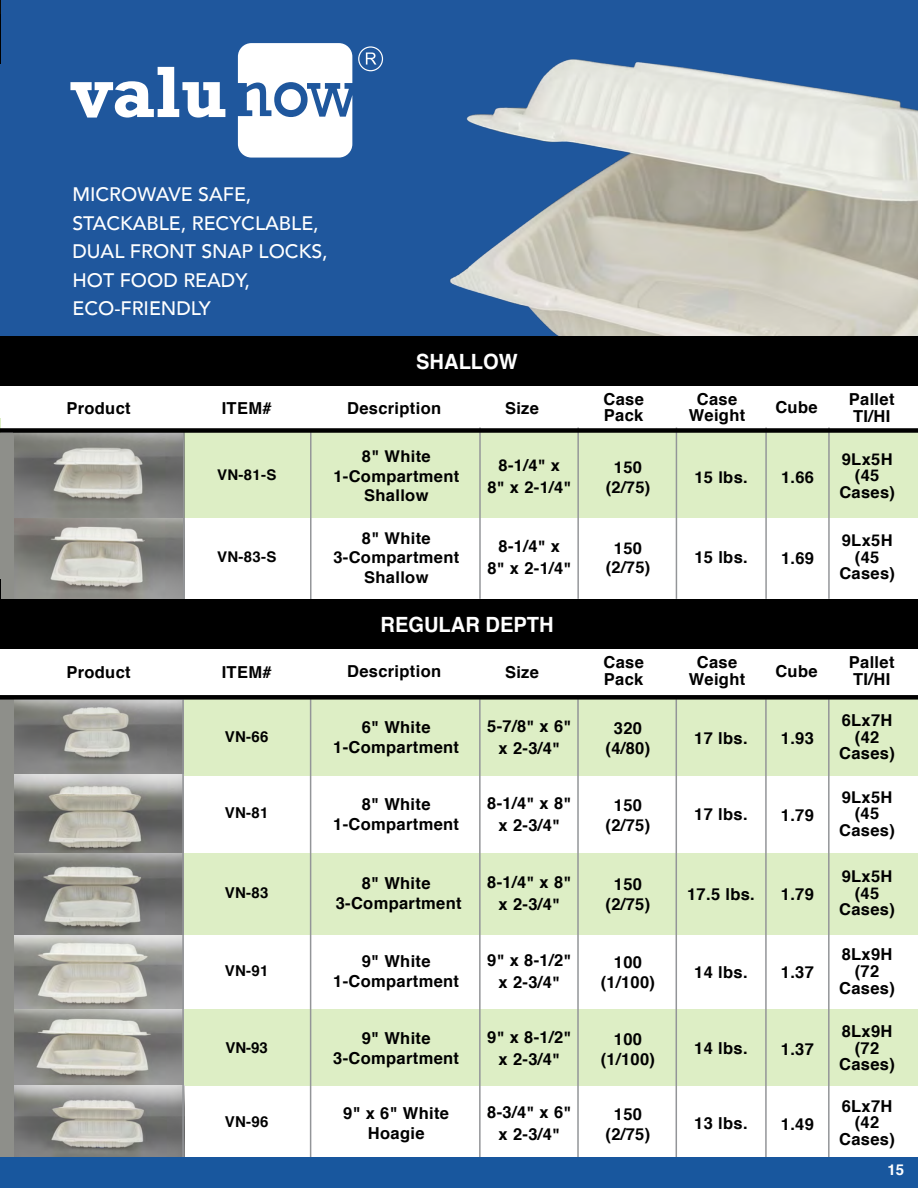
<style>
.page{position:relative;width:918px;height:1188px;background:#fff}
.page>*{position:absolute;margin:0;border:0;box-sizing:border-box;transform-origin:0 0}
.t1{font:700 21px "Helvetica";color:#fff;scale:.96 1}
.t2{font:500 19.5px/28.5px "Avenir";color:#fff}
.t3{font:700 16.5px/16.8px "Helvetica";letter-spacing:.02em;color:#000;text-align:center}
.t4{font:700 16.2px/16.5px "Helvetica";letter-spacing:.02em;color:#000;text-align:center}
.t5{font:700 15px "Helvetica";letter-spacing:.02em;color:#000}
.t6{font:700 15px "Helvetica";color:#fff}
.t7{font:700 14.7px "Helvetica";letter-spacing:.02em;color:#000}
.s1{font-size:15.75px}
</style>
<div class="page">
<div style="left:184px;top:699px;width:734px;height:76px;background:#ddeec5"></div>
<hr style="left:0;top:419px;width:1px;height:77px;background:#8dc63f">
<div style="left:184px;top:1009px;width:734px;height:76px;background:#ddeec5"></div>
<div style="left:184px;top:854px;width:734px;height:81px;background:#ddeec5"></div>
<img style="left:14px;top:935px;width:168px;height:223px">
<img style="left:14px;top:700px;width:168px;height:235px">
<img style="left:14px;top:433px;width:169px;height:167px">
<div style="left:0;top:433px;width:14px;height:167px;background:#8e8f8a"></div>
<div style="left:0;top:699px;width:14px;height:459px;background:#8e8f8a"></div>
<hr style="left:310px;top:699px;width:1px;height:462px;background:#939598">
<hr style="left:182px;top:700px;width:2px;height:460px;background:#939598">
<hr style="left:479px;top:699px;width:2px;height:462px;background:#939598">
<hr style="left:577px;top:699px;width:2px;height:462px;background:#939598">
<hr style="left:676px;top:699px;width:1px;height:462px;background:#939598">
<hr style="left:765px;top:699px;width:2px;height:462px;background:#939598">
<hr style="left:828px;top:699px;width:2px;height:462px;background:#939598">
<div style="left:0;top:1158px;width:918px;height:30px;background:#18579e"></div>
<div style="left:0;top:0;width:918px;height:357px;background:#1f579d"></div>
<svg style="left:70px;top:67px;width:155px;height:51px"></svg>
<svg style="left:238px;top:43px;width:114px;height:115px;background:#d9e2ee"></svg>
<svg style="left:358px;top:46px;width:25px;height:25px"></svg>
<img style="left:450px;top:59px;width:468px;height:277px">
<div style="left:184px;top:430px;width:734px;height:88px;background:#ddeec5"></div>
<hr style="left:310px;top:429px;width:2px;height:171px;background:#939598">
<hr style="left:183px;top:431px;width:2px;height:169px;background:#939598">
<hr style="left:479px;top:428px;width:2px;height:171px;background:#939598">
<hr style="left:577px;top:428px;width:2px;height:171px;background:#939598">
<hr style="left:676px;top:428px;width:1px;height:171px;background:#939598">
<hr style="left:765px;top:428px;width:2px;height:171px;background:#939598">
<hr style="left:828px;top:428px;width:2px;height:171px;background:#939598">
<div style="left:0;top:695px;width:918px;height:5px;background:#000"></div>
<div style="left:0;top:428px;width:918px;height:5px;background:#000"></div>
<hr style="left:0;top:0;width:1px;height:31px;background:#0a0905">
<hr style="left:0;top:15px;width:1px;height:49px;background:#000">
<hr style="left:0;top:580px;width:1px;height:49px;background:#000">
<div style="left:1px;top:336px;width:917px;height:49px;background:#000"></div>
<div style="left:1px;top:600px;width:917px;height:49px;background:#000"></div>
<p class="t2" style="left:72px;top:179px;width:257px">MICROWAVE SAFE,<br>STACKABLE, RECYCLABLE,<br>DUAL FRONT SNAP LOCKS,<br>HOT FOOD READY,<br>ECO-FRIENDLY</p>
<p class="t1" style="left:416px;top:344px;width:107px">SHALLOW</p>
<p class="t3" style="left:66px;top:400px;width:66px">Product</p>
<p class="t3" style="left:222px;top:400px;width:51px">ITEM#</p>
<p class="t3" style="left:347px;top:400px;width:96px">Description</p>
<p class="t3" style="left:505px;top:400px;width:36px">Size</p>
<p class="t3" style="left:603px;top:391px;width:42px;text-align:left">Case<br>Pack</p>
<p class="t3" style="left:689px;top:391px;width:58px">Case<br>Weight</p>
<p class="t3" style="left:775px;top:399px;width:44px">Cube</p>
<p class="t3" style="left:849px;top:391px;width:47px;text-align:left">Pallet<br>TI/HI</p>
<p class="t7" style="left:217px;top:463px;width:61px">VN-81-S</p>
<p class="t7" style="left:217px;top:545px;width:61px">VN-83-S</p>
<p class="t4" style="left:333px;top:447px;width:127px;line-height:19.5px">8" White<br>1-Compartment<br>Shallow</p>
<p class="t4" style="left:333px;top:529px;width:127px;line-height:19.5px">8" White<br>3-Compartment<br>Shallow</p>
<p class="t4" style="left:487px;top:455px;width:86px;line-height:21.8px">8-1/4<span class="s1">"</span> x<br>8<span class="s1">"</span> x 2-1/4<span class="s1">"</span></p>
<p class="t3" style="left:487px;top:535px;width:86px;line-height:21.9px">8-1/4<span class="s1">"</span> x<br>8<span class="s1">"</span> x 2-1/4<span class="s1">"</span></p>
<p class="t4" style="left:606px;top:458px;width:46px;line-height:19.5px">150 (2/75)</p>
<p class="t4" style="left:606px;top:539px;width:46px;line-height:19.5px">150 (2/75)</p>
<p class="t4" style="left:694px;top:469px;width:55px">15 lbs.</p>
<p class="t3" style="left:694px;top:549px;width:55px">15 lbs.</p>
<p class="t4" style="left:781px;top:469px;width:35px">1.66</p>
<p class="t3" style="left:781px;top:550px;width:35px">1.69</p>
<p class="t4" style="left:839px;top:451px;width:57px">9Lx5H (45<br>Cases)</p>
<p class="t4" style="left:839px;top:533px;width:57px">9Lx5H (45<br>Cases)</p>
<p class="t1" style="left:380px;top:608px;width:182px">REGULAR DEPTH</p>
<p class="t3" style="left:66px;top:664px;width:66px">Product</p>
<p class="t3" style="left:222px;top:664px;width:51px">ITEM#</p>
<p class="t5" style="left:225px;top:724px;width:45px">VN-66</p>
<p class="t5" style="left:225px;top:801px;width:45px">VN-81</p>
<p class="t5" style="left:225px;top:880px;width:45px">VN-83</p>
<p class="t5" style="left:225px;top:958px;width:45px">VN-91</p>
<p class="t5" style="left:226px;top:1035px;width:44px">VN-93</p>
<p class="t5" style="left:225px;top:1110px;width:45px">VN-96</p>
<p class="t3" style="left:347px;top:663px;width:96px">Description</p>
<p class="t3" style="left:333px;top:718px;width:127px;line-height:19.8px">6" White<br>1-Compartment</p>
<p class="t3" style="left:505px;top:664px;width:36px">Size</p>
<p class="t3" style="left:487px;top:716px;width:86px;line-height:21.9px">5-7/8<span class="s1">"</span> x 6<span class="s1">" </span>x 2-3/4<span class="s1">"</span></p>
<p class="t3" style="left:603px;top:654px;width:42px;text-align:left">Case<br>Pack</p>
<p class="t3" style="left:606px;top:719px;width:46px;line-height:19.8px">320 (4/80)</p>
<p class="t3" style="left:333px;top:794px;width:127px;line-height:19.8px">8" White<br>1-Compartment</p>
<p class="t3" style="left:487px;top:793px;width:86px;line-height:21.9px">8-1/4<span class="s1">"</span> x 8<span class="s1">" </span>x 2-3/4<span class="s1">"</span></p>
<p class="t3" style="left:606px;top:796px;width:46px;line-height:19.8px">150 (2/75)</p>
<p class="t3" style="left:336px;top:874px;width:127px;line-height:19.8px">8" White<br>3-Compartment</p>
<p class="t3" style="left:487px;top:872px;width:86px;line-height:21.9px">8-1/4<span class="s1">"</span> x 8<span class="s1">" </span>x 2-3/4<span class="s1">"</span></p>
<p class="t3" style="left:606px;top:875px;width:46px;line-height:19.8px">150 (2/75)</p>
<p class="t3" style="left:333px;top:952px;width:127px;line-height:19.8px">9" White<br>1-Compartment</p>
<p class="t3" style="left:487px;top:950px;width:86px;line-height:21.9px">9<span class="s1">"</span> x 8-1/2<span class="s1">" </span>x 2-3/4<span class="s1">"</span></p>
<p class="t3" style="left:601px;top:953px;width:56px;line-height:19.8px">100 (1/100)</p>
<p class="t3" style="left:333px;top:1028px;width:127px;line-height:19.8px">9" White<br>3-Compartment</p>
<p class="t3" style="left:343px;top:1103px;width:107px;line-height:19.8px">9" x 6" White<br>Hoagie</p>
<p class="t3" style="left:487px;top:1027px;width:86px;line-height:21.9px">9<span class="s1">"</span> x 8-1/2<span class="s1">" </span>x 2-3/4<span class="s1">"</span></p>
<p class="t3" style="left:487px;top:1101px;width:86px;line-height:21.9px">8-3/4<span class="s1">"</span> x 6<span class="s1">" </span>x 2-3/4<span class="s1">"</span></p>
<p class="t3" style="left:601px;top:1030px;width:56px;line-height:19.8px">100 (1/100)</p>
<p class="t3" style="left:606px;top:1104px;width:46px;line-height:19.8px">150 (2/75)</p>
<p class="t3" style="left:689px;top:654px;width:58px">Case<br>Weight</p>
<p class="t3" style="left:694px;top:730px;width:55px">17 lbs.</p>
<p class="t3" style="left:694px;top:806px;width:55px">17 lbs.</p>
<p class="t3" style="left:775px;top:663px;width:44px">Cube</p>
<p class="t3" style="left:781px;top:730px;width:35px">1.93</p>
<p class="t3" style="left:781px;top:807px;width:35px">1.79</p>
<p class="t3" style="left:687px;top:886px;width:69px">17.5 lbs.</p>
<p class="t3" style="left:781px;top:886px;width:35px">1.79</p>
<p class="t3" style="left:694px;top:964px;width:55px">14 lbs.</p>
<p class="t3" style="left:781px;top:964px;width:35px">1.37</p>
<p class="t3" style="left:694px;top:1040px;width:55px">14 lbs.</p>
<p class="t3" style="left:781px;top:1041px;width:35px">1.37</p>
<p class="t3" style="left:694px;top:1115px;width:55px">13 lbs.</p>
<p class="t3" style="left:781px;top:1116px;width:35px">1.49</p>
<p class="t3" style="left:849px;top:654px;width:47px;text-align:left">Pallet<br>TI/HI</p>
<p class="t3" style="left:839px;top:712px;width:57px">6Lx7H (42<br>Cases)</p>
<p class="t4" style="left:839px;top:789px;width:57px">9Lx5H (45<br>Cases)</p>
<p class="t4" style="left:839px;top:868px;width:57px">9Lx5H (45<br>Cases)</p>
<p class="t3" style="left:839px;top:946px;width:57px">8Lx9H (72<br>Cases)</p>
<p class="t3" style="left:839px;top:1023px;width:57px">8Lx9H (72<br>Cases)</p>
<p class="t3" style="left:839px;top:1098px;width:57px">6Lx7H (42<br>Cases)</p>
<p class="t6" style="left:887px;top:1157px;width:18px">15</p>
</div>
